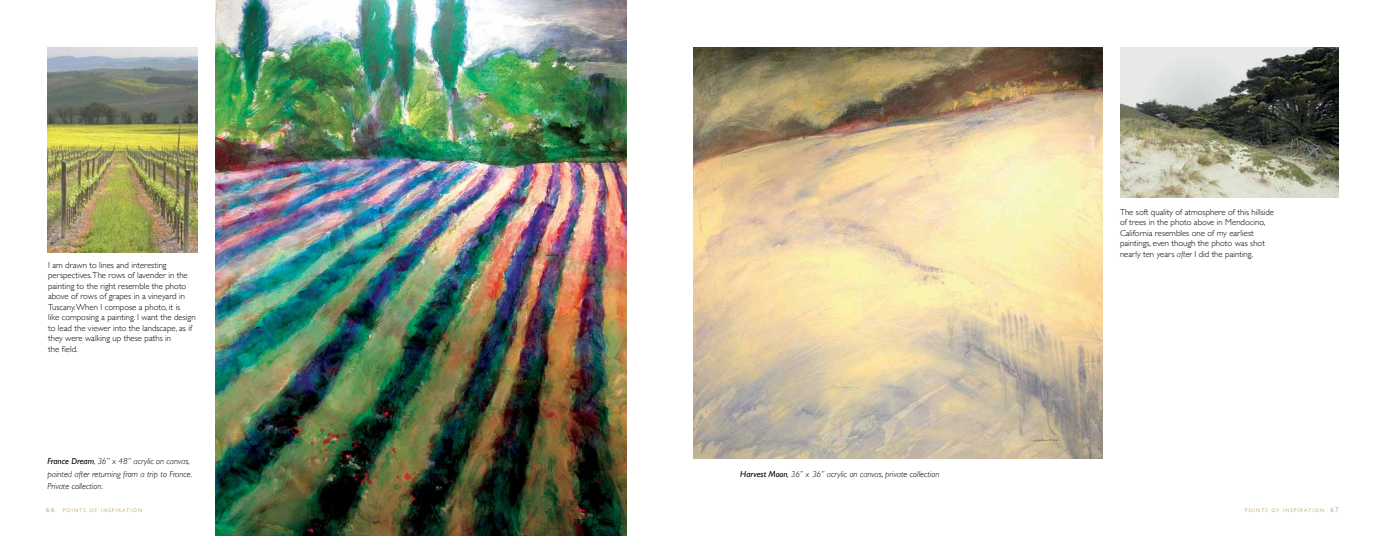
<style>
.page{position:relative;width:1386px;height:536px;background:#fff}
.page>*{position:absolute;margin:0;border:0;box-sizing:border-box;transform-origin:0 0}
.t1{font:300 8.75px/10.5px "Gill Sans";color:#000}
.t2{font:italic 300 8.75px/12.2px "Gill Sans";color:#000}
.t3{font:5.25px "Gill Sans";letter-spacing:.2em;color:#c8b783}
.s1{font-weight:400}
.s2{font-style:italic}
.s3{font-size:7px}
</style>
<div class="page">
<img style="left:693px;top:47px;width:409px;height:411px">
<img style="left:216px;top:0;width:410px;height:536px">
<img style="left:48px;top:48px;width:149px;height:204px">
<img style="left:1120px;top:47px;width:219px;height:150px">
<p class="t1" style="left:48px;top:259px;width:149px">I am drawn to lines and interesting perspectives.The rows of lavender in the painting to the right resemble the photo above of rows of grapes in a vineyard in Tuscany. When I compose a photo, it is<br>like composing a painting. I want the design to lead the viewer into the landscape, as if they were walking up these paths in<br>the field.</p>
<p class="t2" style="left:47px;top:455px;width:146px"><span class="s1">France Dream</span>, 36” x 48” acrylic on canvas, painted after returning from a trip to France.<br>Private collection.</p>
<p class="t2" style="left:740px;top:467px;width:201px"><span class="s1">Harvest Moon</span>, 36” x 36” acrylic on canvas, private collection</p>
<p class="t1" style="left:1120px;top:206px;width:156px">The soft quality of atmosphere of this hillside of trees in the photo above in Mendocino, California resembles one of my earliest paintings, even though the photo was shot nearly ten years <span class="s2">after</span> I did the painting.</p>
<p class="t3" style="left:46px;top:507px;width:98px"><span class="s3">66</span> POINTS OF INSPIRATION</p>
<p class="t3" style="left:1245px;top:507px;width:96px">POINTS OF INSPIRATION <span class="s3">67</span></p>
</div>
